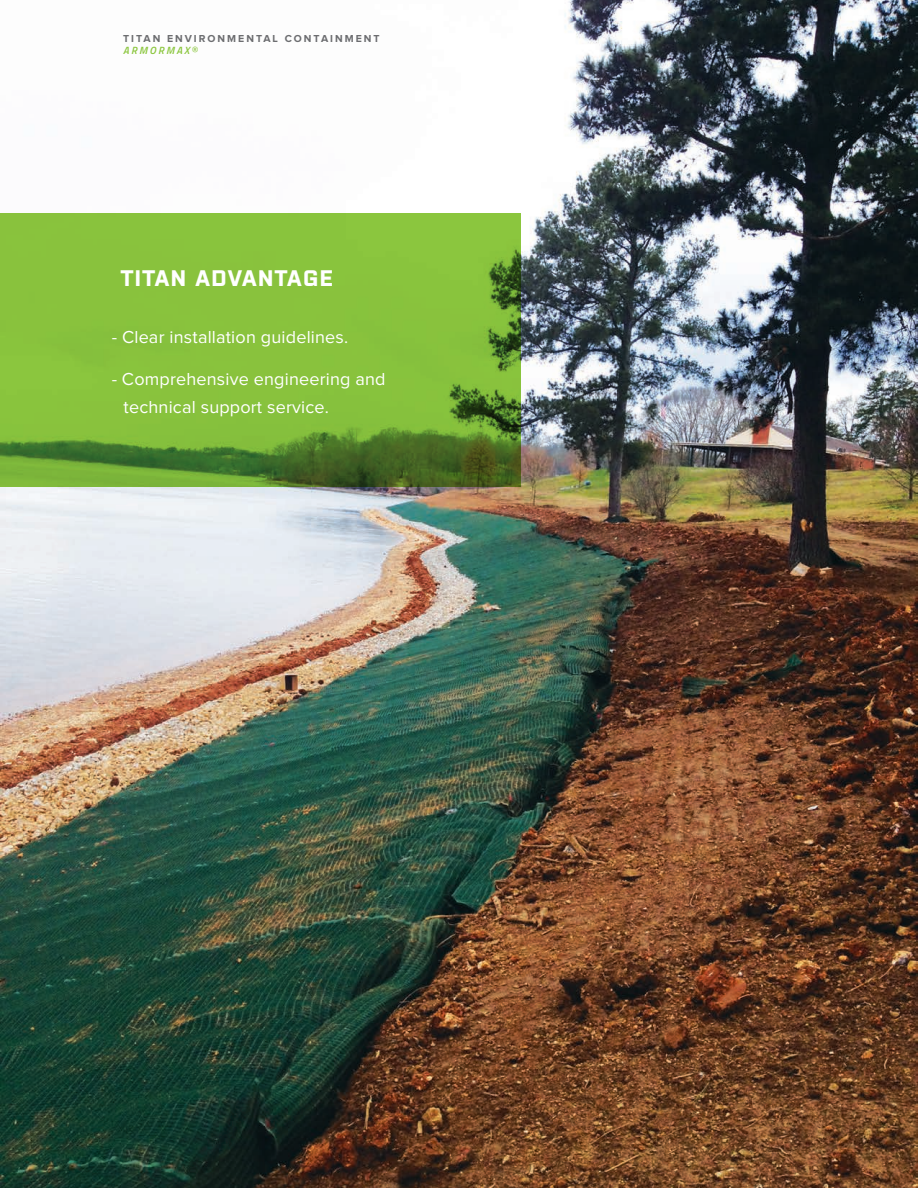
<style>
.page{position:relative;width:918px;height:1188px;background:#fff}
.page>*{position:absolute;margin:0;border:0;box-sizing:border-box;transform-origin:0 0}
.t1{font:700 22.5px "Purista";letter-spacing:.06em;color:#fff}
.body{font:18px/28.5px "Proxima Nova";letter-spacing:.01em;color:#fff}
.t2{font:700 10.5px/12px "Proxima Nova";letter-spacing:.19em;color:#6c6d70}
.s1{font-family:"Titillium";font-weight:600;font-style:italic;color:#8bc63e}
.s2{font-family:"Titillium";font-weight:400;color:#8bc63e}
</style>
<div class="page">
<img style="left:0;top:0;width:918px;height:1188px">
<svg style="left:0;top:213px;width:521px;height:274px;background:#7cb239"></svg>
<p class="t2" style="left:123px;top:33px;width:258px">TITAN ENVIRONMENTAL CONTAINMENT<br><span class="s1">ARMORMAX</span><span class="s2">®</span></p>
<p class="t1" style="left:121px;top:262px;width:214px">TITAN ADVANTAGE</p>
<p class="body" style="left:112px;top:323px;width:238px">- Clear installation guidelines.</p>
<p class="body" style="left:124px;top:365px;width:264px;text-indent:-12px">- Comprehensive engineering and technical support service.</p>
</div>
